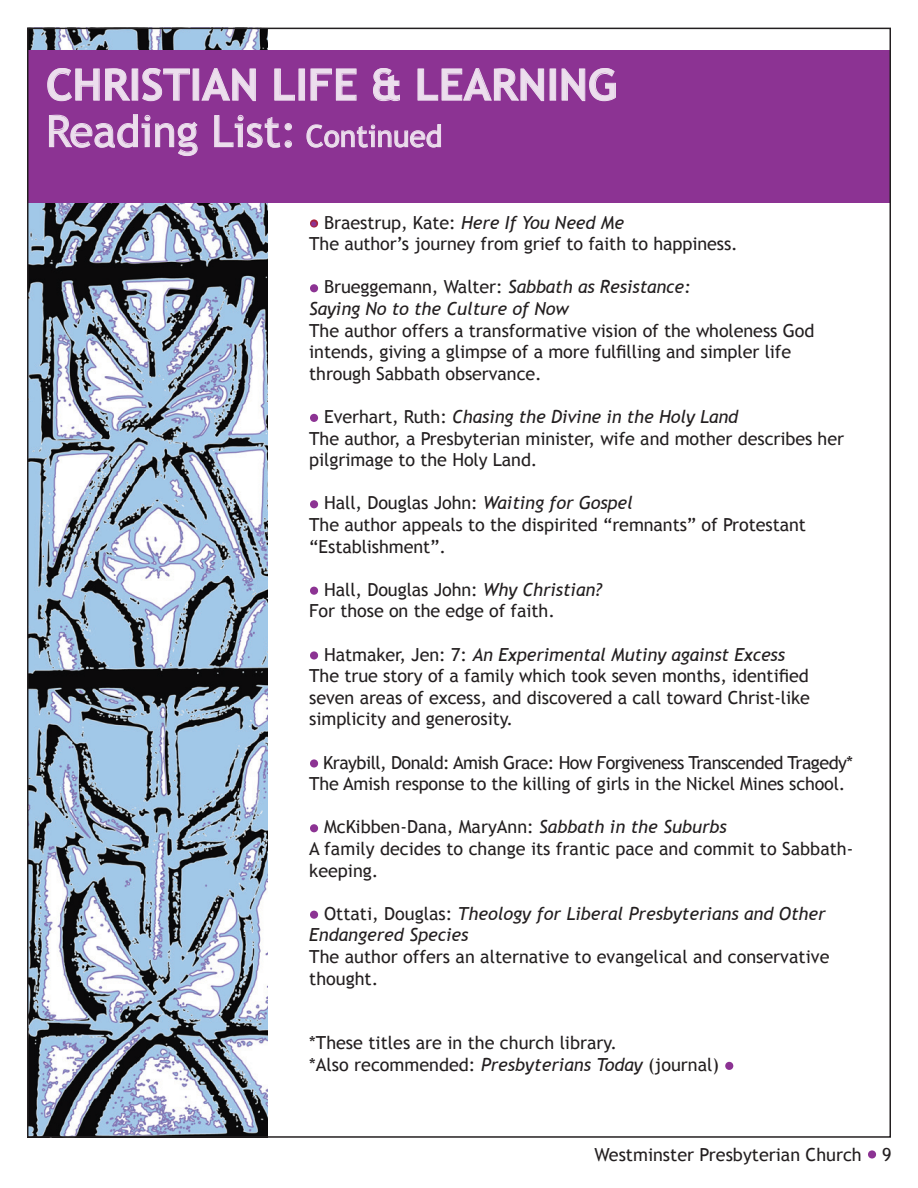
<style>
.page{position:relative;width:918px;height:1188px;background:#fff}
.page>*{position:absolute;margin:0;border:0;box-sizing:border-box;transform-origin:0 0}
.t1{font:700 43.5px/46.5px "Trebuchet MS";color:#fff}
.t2{font:18px/21.6px "Trebuchet MS";letter-spacing:-.005em;color:#231f20}
.t3{font:italic 18px/21.6px "Trebuchet MS";color:#231f20}
.t4{font:18px/21.6px "Trebuchet MS";letter-spacing:-.03em;color:#231f20}
.s1{font-weight:400}
.s2{font-weight:400;font-size:30px}
.s3{color:#8c3393}
.s4{font-style:italic}
.s5{font-style:normal;color:#8c3393}
.s6{font-style:normal}
</style>
<div class="page">
<img style="left:30px;top:31px;width:237px;height:1104px">
<svg style="left:868px;top:1150px;width:9px;height:9px"></svg>
<div style="left:27px;top:50px;width:864px;height:153px;background:#8c3393"></div>
<svg style="left:47px;top:68px;width:83px;height:33px"></svg>
<svg style="left:142px;top:68px;width:48px;height:33px"></svg>
<svg style="left:201px;top:68px;width:55px;height:33px"></svg>
<svg style="left:274px;top:68px;width:21px;height:33px"></svg>
<div style="left:299px;top:69px;width:6px;height:32px;border:1px solid #fff"></div>
<svg style="left:310px;top:68px;width:47px;height:33px"></svg>
<svg style="left:373px;top:68px;width:27px;height:34px"></svg>
<svg style="left:417px;top:68px;width:127px;height:33px"></svg>
<svg style="left:561px;top:68px;width:55px;height:33px"></svg>
<svg style="left:49px;top:114px;width:149px;height:42px"></svg>
<svg style="left:214px;top:115px;width:78px;height:33px"></svg>
<svg style="left:306px;top:124px;width:135px;height:24px"></svg>
<svg style="left:310px;top:219px;width:9px;height:9px"></svg>
<svg style="left:310px;top:284px;width:9px;height:9px"></svg>
<svg style="left:310px;top:413px;width:9px;height:9px"></svg>
<svg style="left:310px;top:500px;width:9px;height:9px"></svg>
<svg style="left:310px;top:586px;width:9px;height:9px"></svg>
<svg style="left:310px;top:651px;width:9px;height:9px"></svg>
<svg style="left:310px;top:759px;width:9px;height:9px"></svg>
<svg style="left:310px;top:824px;width:9px;height:9px"></svg>
<svg style="left:310px;top:910px;width:9px;height:9px"></svg>
<svg style="left:725px;top:1061px;width:9px;height:9px"></svg>
<h1 class="t1" style="left:46px;top:61px;width:573px">CHRISTIAN LIFE &amp; LEARNING<br><span class="s1">Reading List:</span> <span class="s2">Continued</span></h1>
<p class="t2" style="left:309px;top:212px;width:430px"><span class="s3">•</span> Braestrup, Kate: <span class="s4">Here If You Need Me<br></span>The author’s journey from grief to faith to happiness.</p>
<p class="t3" style="left:309px;top:276px;width:383px"><span class="s5">•</span> <span class="s6">Brueggemann, Walter:</span> Sabbath as Resistance:<br>Saying No to the Culture of Now</p>
<p class="t2" style="left:309px;top:320px;width:507px">The author offers a transformative vision of the wholeness God intends, giving a glimpse of a more fulfilling and simpler life through Sabbath observance.</p>
<p class="t2" style="left:309px;top:406px;width:536px"><span class="s3">•</span> Everhart, Ruth: <span class="s4">Chasing the Divine in the Holy Land<br></span>The author, a Presbyterian minister, wife and mother describes her pilgrimage to the Holy Land.</p>
<p class="t2" style="left:309px;top:492px;width:498px"><span class="s3">•</span> Hall, Douglas John: <span class="s4">Waiting for Gospel<br></span>The author appeals to the dispirited “remnants” of Protestant “Establishment”.</p>
<p class="t2" style="left:309px;top:579px;width:294px"><span class="s3">•</span> Hall, Douglas John: <span class="s4">Why Christian?<br></span>For those on the edge of faith.</p>
<p class="t2" style="left:309px;top:644px;width:502px"><span class="s3">•</span> Hatmaker, Jen: 7: <span class="s4">An Experimental Mutiny against Excess </span>The true story of a family which took seven months, identified seven areas of excess, and discovered a call toward Christ-like simplicity and generosity.</p>
<p class="t4" style="left:309px;top:752px;width:545px"><span class="s3">•</span> Kraybill, Donald: Amish Grace: How Forgiveness Transcended Tragedy*<br>The Amish response to the killing of girls in the Nickel Mines school.</p>
<p class="t2" style="left:309px;top:816px;width:546px"><span class="s3">•</span> McKibben-Dana, MaryAnn: <span class="s4">Sabbath in the Suburbs<br></span>A family decides to change its frantic pace and commit to Sabbath&shy;keeping.</p>
<p class="t3" style="left:309px;top:903px;width:518px"><span class="s5">•</span> <span class="s6">Ottati, Douglas:</span> Theology for Liberal Presbyterians and Other<br>Endangered Species</p>
<p class="t2" style="left:309px;top:946px;width:522px">The author offers an alternative to evangelical and conservative thought.</p>
<p class="t2" style="left:309px;top:1032px;width:426px">*These titles are in the church library.<br>*Also recommended: <span class="s4">Presbyterians Today</span> (journal) <span class="s3">•</span></p>
<p class="t2" style="left:594px;top:1144px;width:299px">Westminster Presbyterian Church <span class="s3">•</span> 9</p>
</div>
